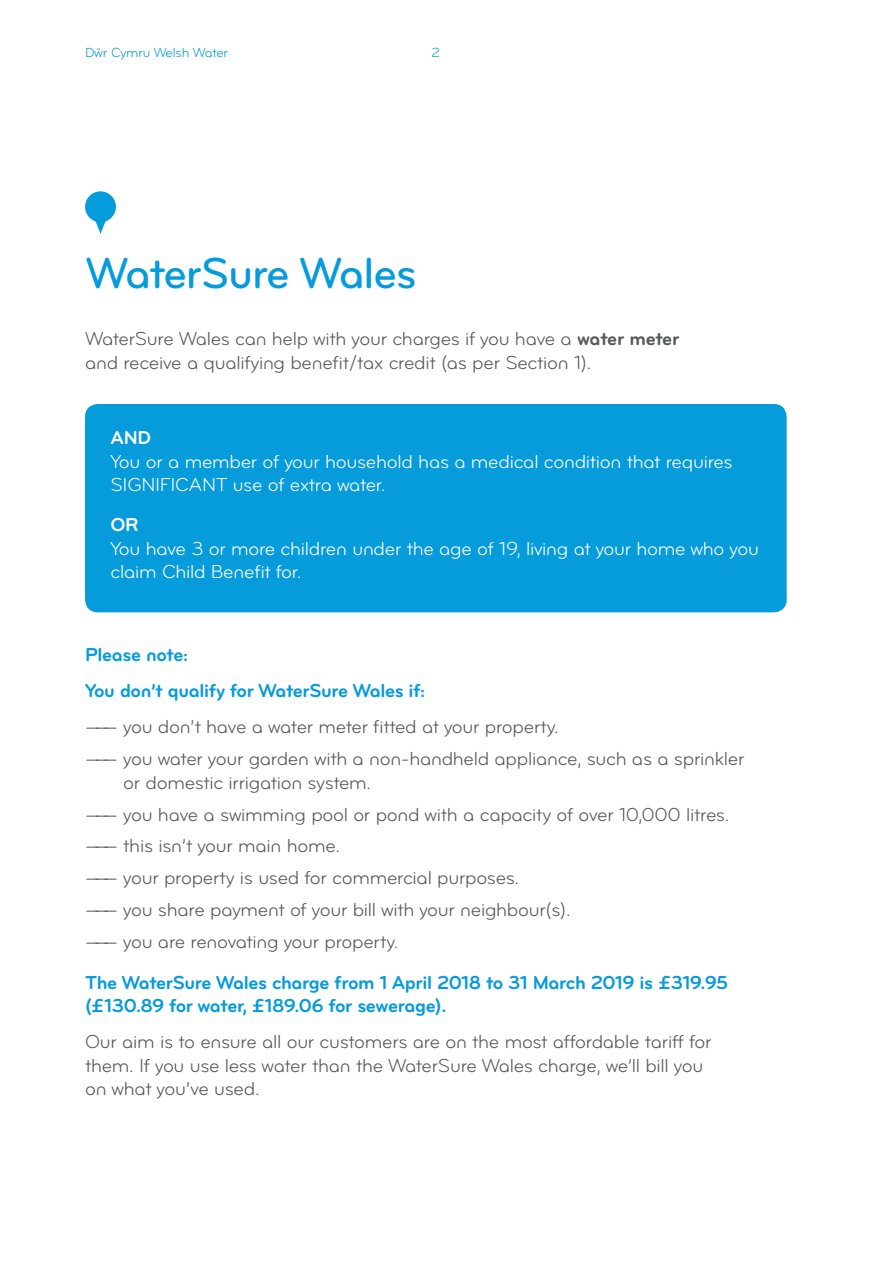
<style>
.page{position:relative;width:893px;height:1263px;background:#fff}
.page>*{position:absolute;margin:0;border:0;box-sizing:border-box;transform-origin:0 0}
.t1{font:45px "Bryant Pro Medium Alternate";letter-spacing:-.03em;color:#069bda}
.t2{font:19.5px/23.4px "Bryant Pro Regular Alternate";letter-spacing:-.015em;color:#57585a}
.t3{font:19.5px/23.4px "Bryant Pro Regular Alternate";letter-spacing:-.015em;color:#fff}
.t4{font:19.5px/23.4px "Bryant Pro Bold Alternate";letter-spacing:-.02em;color:#069bda}
.t5{font:13.65px "Bryant Pro Regular Alternate";letter-spacing:-.015em;color:#069bda}
.s1{font-family:"Bryant Pro Bold Alternate"}
.s2{font-family:"Bryant Pro Bold Alternate";color:#069bda}
</style>
<div class="page">
<svg style="left:85px;top:191px;width:31px;height:43px"></svg>
<div style="left:85px;top:404px;width:702px;height:208px;background:#069bda;border-radius:13px"></div>
<p class="t5" style="left:85px;top:45px;width:144px">Dŵr Cymru Welsh Water</p>
<p class="t5" style="left:432px;top:45px;width:10px">2</p>
<p class="t1" style="left:85px;top:249px;width:333px">WaterSure Wales</p>
<p class="t2" style="left:85px;top:328px;width:596px">WaterSure Wales can help with your charges if you have a <span class="s1">water meter </span>and receive a qualifying benefit/tax credit (as per Section 1).</p>
<p class="t3" style="left:111px;top:426px;width:623px"><span class="s1">AND<br></span>You or a member of your household has a medical condition that requires<br>SIGNIFICANT use of extra water.</p>
<p class="t3" style="left:111px;top:514px;width:650px"><span class="s1">OR<br></span>You have 3 or more children under the age of 19, living at your home who you claim Child Benefit for.</p>
<p class="t2" style="left:85px;top:637px;width:475px;line-height:36.2px"><span class="s2">Please note:<br>You don’t qualify for WaterSure Wales if:<br></span>———— you don’t have a water meter fitted at your property.</p>
<p class="t2" style="left:123px;top:747px;width:623px;text-indent:-38px">———— you water your garden with a non-handheld appliance, such as a sprinkler or domestic irrigation system.</p>
<p class="t2" style="left:85px;top:799px;width:646px;line-height:32px">———— you have a swimming pool or pond with a capacity of over 10,000 litres. ———— this isn’t your main home.<br>———— your property is used for commercial purposes.<br>———— you share payment of your bill with your neighbour(s).<br>———— you are renovating your property.</p>
<p class="t4" style="left:85px;top:971px;width:645px">The WaterSure Wales charge from 1 April 2018 to 31 March 2019 is £319.95 (£130.89 for water, £189.06 for sewerage).</p>
<p class="t2" style="left:85px;top:1030px;width:628px">Our aim is to ensure all our customers are on the most affordable tariff for them. If you use less water than the WaterSure Wales charge, we’ll bill you on what you’ve used.</p>
</div>
